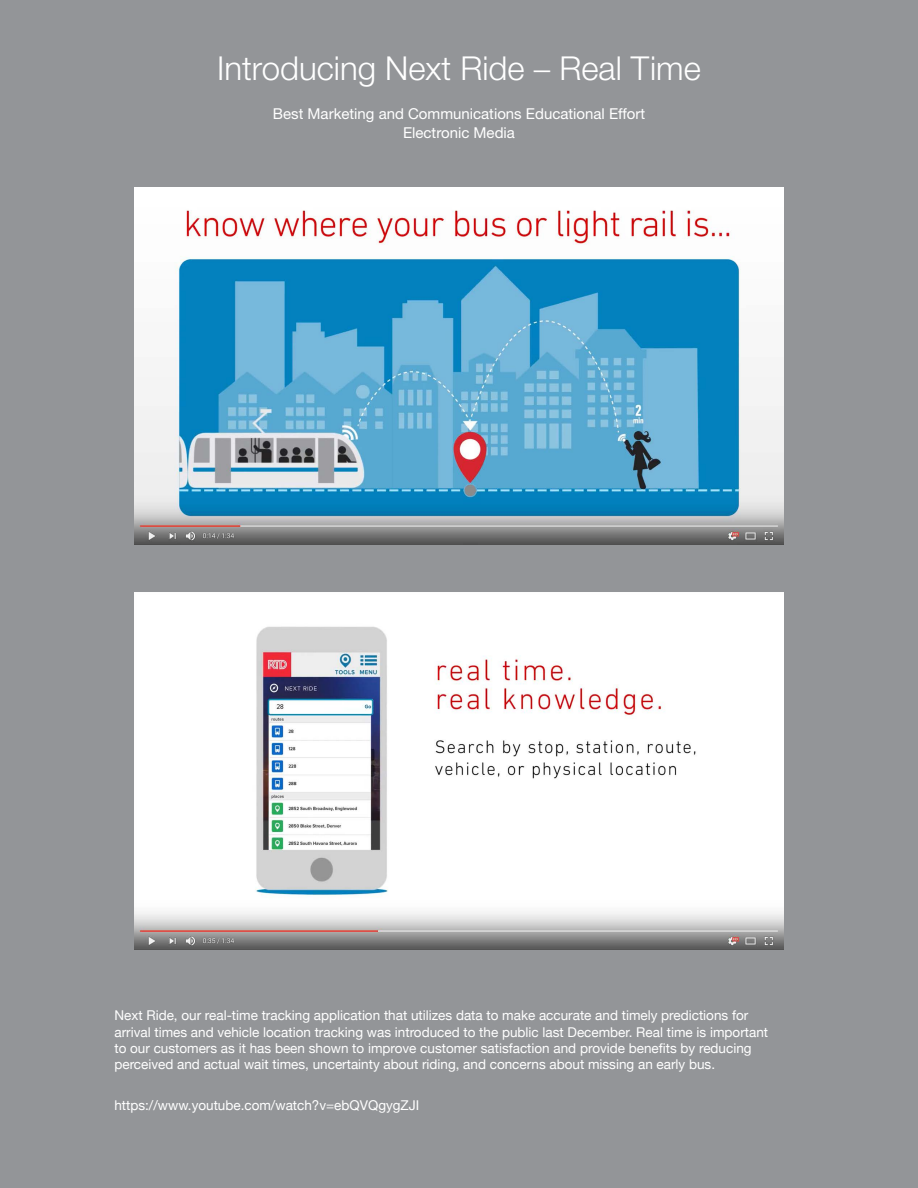
<style>
.page{position:relative;width:918px;height:1188px;background:#939598}
.page>*{position:absolute;margin:0;border:0;box-sizing:border-box;transform-origin:0 0}
.t1{font:300 33px "Helvetica Neue";color:#fff}
.t2{font:15px "Helvetica Neue";color:#fff}
.t3{font:13.5px/16.2px "Helvetica Neue";color:#fff}
</style>
<div class="page">
<img style="left:135px;top:188px;width:648px;height:357px">
<img style="left:135px;top:593px;width:648px;height:357px">
<p class="t1" style="left:217px;top:48px;width:485px">Introducing Next Ride _ Real Time</p>
<p class="t2" style="left:273px;top:105px;width:374px">Best Marketing and Communications Educational Effort</p>
<p class="t2" style="left:403px;top:124px;width:113px">Electronic Media</p>
<p class="t3" style="left:114px;top:1008px;width:635px">Next Ride, our real-time tracking application that utilizes data to make accurate and timely predictions for</p>
<p class="t3" style="left:114px;top:1024px;width:655px">arrival times and vehicle location tracking was introduced to the public last December. Real time is important</p>
<p class="t3" style="left:114px;top:1041px;width:639px">to our customers as it has been shown to improve customer satisfaction and provide benefits by reducing perceived and actual wait times, uncertainty about riding, and concerns about missing an early bus.</p>
<p class="t3" style="left:114px;top:1098px;width:306px">https://www.youtube.com/watch?v=ebQVQgygZJI</p>
</div>
